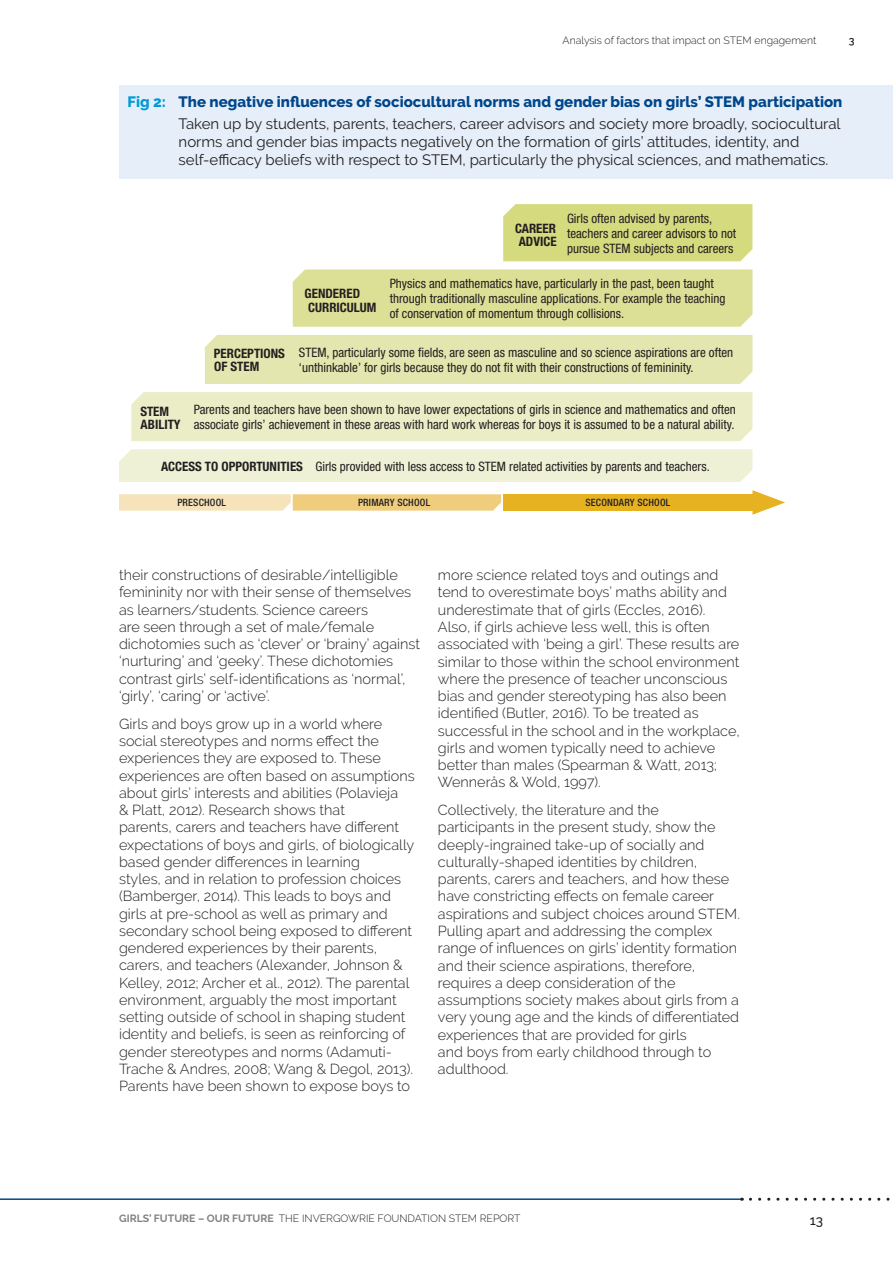
<style>
.page{position:relative;width:893px;height:1263px;background:#fff}
.page>*{position:absolute;margin:0;border:0;box-sizing:border-box;transform-origin:0 0}
.t1{font:15px/22.2px "Raleway";color:#231f20;text-align:right}
.t2{font:300 14.4px/17.2px "Raleway";color:#231f20}
.t3{font:500 13.5px "Raleway";color:#231f20}
.t4{font:condensed 12.9px/15.1px "Helvetica Neue";color:#231f20}
.t5{font:700 condensed 12.9px "Helvetica Neue";color:#231f20}
.t6{font:300 10.5px "Raleway";color:#231f20}
.t7{font:600 10.5px "Raleway";color:#231f20}
.t8{font:500 condensed 10.05px "Helvetica Neue";letter-spacing:.02em;color:#231f20}
.s1{font-weight:800;color:#009ad8}
.s2{font-weight:800;color:#00468b}
.s3{font-weight:700}
.s4{font-weight:700;color:#808285}
</style>
<div class="page">
<hr style="left:0;top:1198px;width:740px;height:2px;background:#00468b">
<svg style="left:750px;top:1198px;width:140px;height:3px"></svg>
<div style="left:503px;top:204px;width:249px;height:57px;background:#d5da7e"></div>
<div style="left:293px;top:269px;width:459px;height:58px;background:#dce096"></div>
<div style="left:205px;top:335px;width:547px;height:49px;background:#e3e6ae"></div>
<div style="left:131px;top:392px;width:621px;height:49px;background:#ebedc7"></div>
<div style="left:119px;top:449px;width:633px;height:33px;background:#eff1d6"></div>
<svg style="left:119px;top:494px;width:382px;height:17px;background:#f2d99d"></svg>
<div style="left:503px;top:494px;width:249px;height:17px;background:#e7b222"></div>
<svg style="left:752px;top:490px;width:33px;height:25px"></svg>
<div style="left:119px;top:85px;width:774px;height:94px;background:#e6eff9"></div>
<p class="t6" style="left:563px;top:34px;width:255px">Analysis of factors that impact on STEM engagement</p>
<p class="t7" style="left:849px;top:34px;width:7px">3</p>
<p class="t1" style="left:128px;top:91px;width:716px"><span class="s1">Fig 2:</span> <span class="s2">The negative influences of sociocultural norms and gender bias on girls’ STEM participation<br></span>Taken up by students, parents, teachers, career advisors and society more broadly, sociocultural</p>
<p class="t1" style="left:179px;top:133px;width:651px;line-height:18px;text-align:left">norms and gender bias impacts negatively on the formation of girls’ attitudes, identity, and self-efficacy beliefs with respect to STEM, particularly the physical sciences, and mathematics.</p>
<p class="t4" style="left:567px;top:210px;width:147px">Girls often advised by parents,</p>
<p class="t5" style="left:515px;top:220px;width:42px">CAREER</p>
<p class="t5" style="left:519px;top:234px;width:39px">ADVICE</p>
<p class="t4" style="left:567px;top:226px;width:171px">teachers and career advisors to not pursue STEM subjects and careers</p>
<p class="t4" style="left:390px;top:276px;width:326px">Physics and mathematics have, particularly in the past, been taught</p>
<p class="t5" style="left:305px;top:286px;width:57px">GENDERED</p>
<p class="t5" style="left:308px;top:299px;width:70px">CURRICULUM</p>
<p class="t4" style="left:390px;top:291px;width:337px">through traditionally masculine applications. For example the teaching of conservation of momentum through collisions.</p>
<p class="t4" style="left:214px;top:345px;width:521px;line-height:14.4px"><span class="s3">PERCEPTIONS</span> STEM, particularly some fields, are seen as masculine and so science aspirations are often<br><span class="s3">OF STEM</span></p>
<p class="t4" style="left:299px;top:360px;width:396px">‘unthinkable’ for girls because they do not fit with their constructions of femininity.</p>
<p class="t4" style="left:141px;top:402px;width:597px;text-align:right">Parents and teachers have been shown to have lower expectations of girls in science and mathematics and often<br><span class="s3">ABILITY</span> associate girls’ achievement in these areas with hard work whereas for boys it is assumed to be a natural ability.</p>
<p class="t4" style="left:161px;top:459px;width:550px"><span class="s3">ACCESS TO OPPORTUNITIES</span> Girls provided with less access to STEM related activities by parents and teachers.</p>
<p class="t8" style="left:177px;top:497px;width:50px">PRESCHOOL</p>
<p class="t8" style="left:358px;top:497px;width:74px">PRIMARY SCHOOL</p>
<p class="t8" style="left:585px;top:497px;width:86px">SECONDARY SCHOOL</p>
<p class="t5" style="left:140px;top:403px;width:30px">STEM</p>
<p class="t2" style="left:119px;top:566px;width:303px">their constructions of desirable/intelligible femininity nor with their sense of themselves as learners/students. Science careers<br>are seen through a set of male/female dichotomies such as ‘clever’ or ‘brainy’ against ‘nurturing’ and ‘geeky’. These dichotomies contrast girls’ self-identifications as ‘normal’, ‘girly’, ‘caring’ or ‘active’.</p>
<p class="t2" style="left:119px;top:715px;width:297px">Girls and boys grow up in a world where social stereotypes and norms effect the experiences they are exposed to. These experiences are often based on assumptions about girls’ interests and abilities (Polavieja<br>&amp; Platt, 2012). Research shows that<br>parents, carers and teachers have different expectations of boys and girls, of biologically based gender differences in learning<br>styles, and in relation to profession choices (Bamberger, 2014). This leads to boys and girls at pre-school as well as primary and secondary school being exposed to different gendered experiences by their parents, carers, and teachers (Alexander, Johnson &amp; Kelley, 2012; Archer et al., 2012). The parental environment, arguably the most important setting outside of school in shaping student identity and beliefs, is seen as reinforcing of gender stereotypes and norms (Adamuti-Trache &amp; Andres, 2008; Wang &amp; Degol, 2013).<br>Parents have been shown to expose boys to</p>
<p class="t2" style="left:438px;top:566px;width:303px">more science related toys and outings and tend to overestimate boys’ maths ability and underestimate that of girls (Eccles, 2016).<br>Also, if girls achieve less well, this is often associated with ‘being a girl’. These results are similar to those within the school environment where the presence of teacher unconscious bias and gender stereotyping has also been identified (Butler, 2016). To be treated as successful in the school and in the workplace, girls and women typically need to achieve better than males (Spearman &amp; Watt, 2013; Wennerås &amp; Wold, 1997).</p>
<p class="t2" style="left:438px;top:801px;width:303px">Collectively, the literature and the<br>participants in the present study, show the deeply-ingrained take-up of socially and culturally-shaped identities by children, parents, carers and teachers, and how these have constricting effects on female career aspirations and subject choices around STEM.<br>Pulling apart and addressing the complex range of influences on girls’ identity formation and their science aspirations, therefore, requires a deep consideration of the assumptions society makes about girls from a very young age and the kinds of differentiated experiences that are provided for girls<br>and boys from early childhood through to adulthood.</p>
<p class="t6" style="left:119px;top:1212px;width:403px"><span class="s4">GIRLS’ FUTURE – OUR FUTURE</span> THE INVERGOWRIE FOUNDATION STEM REPORT</p>
<p class="t3" style="left:810px;top:1212px;width:15px">13</p>
</div>
